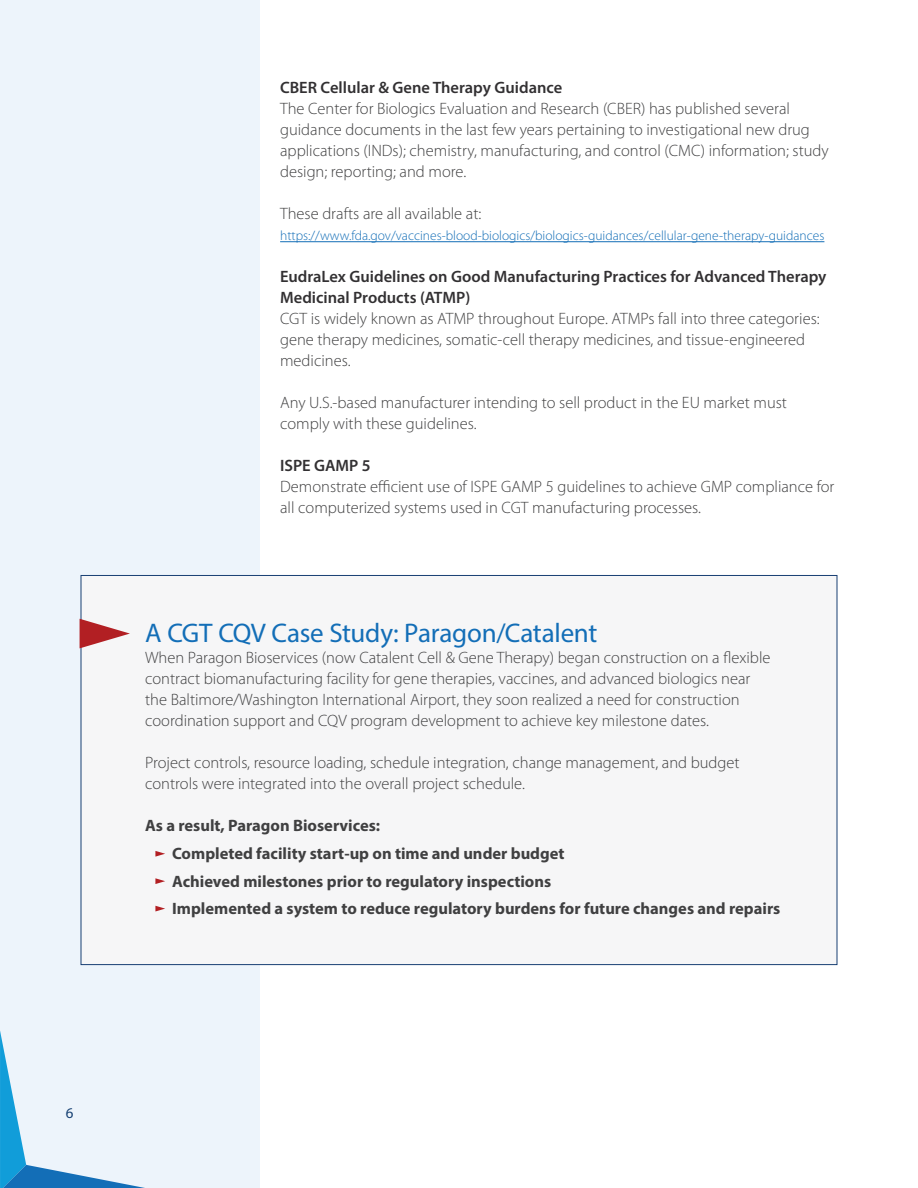
<style>
.page{position:relative;width:918px;height:1188px;background:#fff}
.page>*{position:absolute;margin:0;border:0;box-sizing:border-box;transform-origin:0 0}
.t1{font:27px "Myriad Pro";letter-spacing:-.01em;color:#136eb7}
.t2{font:300 16.5px/21px "Myriad Pro";color:#404041}
.t3{font:700 16.5px/27.8px "Myriad Pro";color:#404041}
.t4{font:600 16.5px/21px "Myriad Pro";color:#323032}
.t5{font:15px "Myriad Pro";color:#174173}
.t6{font:300 13.5px "Myriad Pro";color:#136eb7}
</style>
<div class="page">
<div style="left:0;top:0;width:260px;height:1188px;background:#edf4fb"></div>
<svg style="left:0;top:1031px;width:145px;height:157px"></svg>
<div style="left:81px;top:575px;width:756px;height:390px;background:#f6f6f7;border:1px solid #183f73"></div>
<hr style="left:280px;top:241px;width:544px;height:1px;background:#136eb7">
<svg style="left:80px;top:619px;width:50px;height:29px"></svg>
<svg style="left:155px;top:851px;width:10px;height:6px"></svg>
<svg style="left:155px;top:906px;width:10px;height:5px"></svg>
<svg style="left:155px;top:878px;width:10px;height:6px"></svg>
<p class="t4" style="left:280px;top:79px;width:284px">CBER Cellular &amp; Gene Therapy Guidance</p>
<p class="t2" style="left:280px;top:100px;width:550px">The Center for Biologics Evaluation and Research (CBER) has published several guidance documents in the last few years pertaining to investigational new drug applications (INDs); chemistry, manufacturing, and control (CMC) information; study design; reporting; and more.</p>
<p class="t2" style="left:280px;top:205px;width:203px">These drafts are all available at:</p>
<p class="t6" style="left:280px;top:230px;width:546px">https://www.fda.gov/vaccines-blood-biologics/biologics-guidances/cellular-gene-therapy-guidances</p>
<p class="t4" style="left:280px;top:268px;width:548px">EudraLex Guidelines on Good Manufacturing Practices for Advanced Therapy<br>Medicinal Products (ATMP)</p>
<p class="t2" style="left:280px;top:310px;width:541px">CGT is widely known as ATMP throughout Europe. ATMPs fall into three categories: gene therapy medicines, somatic-cell therapy medicines, and tissue-engineered medicines.</p>
<p class="t2" style="left:280px;top:394px;width:508px">Any U.S.-based manufacturer intending to sell product in the EU market must comply with these guidelines.</p>
<p class="t4" style="left:280px;top:457px;width:92px">ISPE GAMP 5</p>
<p class="t2" style="left:280px;top:478px;width:556px">Demonstrate efficient use of ISPE GAMP 5 guidelines to achieve GMP compliance for all computerized systems used in CGT manufacturing processes.</p>
<h1 class="t1" style="left:145px;top:623px;width:454px">A CGT CQV Case Study: Paragon/Catalent</h1>
<p class="t2" style="left:145px;top:648px;width:627px">When Paragon Bioservices (now Catalent Cell &amp; Gene Therapy) began construction on a flexible contract biomanufacturing facility for gene therapies, vaccines, and advanced biologics near the Baltimore/Washington International Airport, they soon realized a need for construction coordination support and CQV program development to achieve key milestone dates.</p>
<p class="t2" style="left:145px;top:753px;width:596px">Project controls, resource loading, schedule integration, change management, and budget controls were integrated into the overall project schedule.</p>
<p class="t3" style="left:172px;top:813px;width:610px;text-indent:-27px">As a result, Paragon Bioservices:<br>Completed facility start-up on time and under budget<br>Achieved milestones prior to regulatory inspections<br>Implemented a system to reduce regulatory burdens for future changes and repairs</p>
<p class="t5" style="left:66px;top:1107px;width:9px">6</p>
</div>
